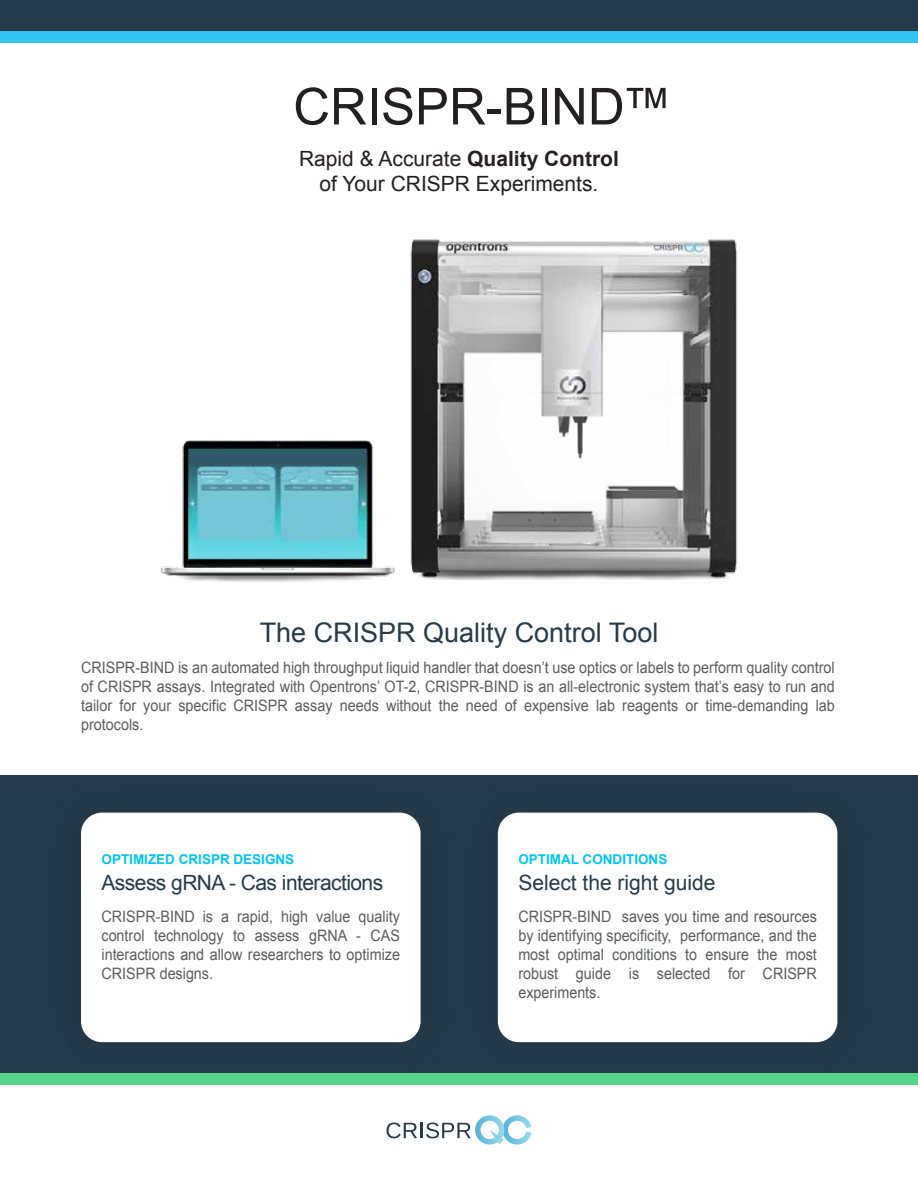
<style>
.page{position:relative;width:918px;height:1188px;background:#fff}
.page>*{position:absolute;margin:0;border:0;box-sizing:border-box;transform-origin:0 0}
.t1{font:51px "Arial";color:#241f20}
.t2{font:27px "Arial";color:#263a49}
.t3{font:21px/25.2px "Arial";color:#241f20;text-align:center}
.t4{font:21px "Arial";letter-spacing:-.025em;color:#263a49}
.t5{font:21px "Arial";color:#263a49}
.t6{font:15.75px/18.9px "Arial";color:#5a5b5b;text-align:justify;scale:.91 1}
.t7{font:700 13.5px "Arial";color:#00c5f3}
.s1{font-weight:700}
</style>
<div class="page">
<div style="left:0;top:775px;width:918px;height:308px;background:#263a49"></div>
<div style="left:0;top:1073px;width:918px;height:11px;background:#56d48b"></div>
<div style="left:498px;top:813px;width:339px;height:229px;background:#fff;border-radius:21px"></div>
<div style="left:81px;top:813px;width:340px;height:229px;background:#fff;border-radius:21px"></div>
<img style="left:160px;top:239px;width:577px;height:342px">
<div style="left:0;top:0;width:918px;height:34px;background:#263a49"></div>
<div style="left:0;top:31px;width:918px;height:12px;background:#32c5f0"></div>
<svg style="left:387px;top:1115px;width:144px;height:30px"></svg>
<h1 class="t1" style="left:293px;top:73px;width:380px">CRISPR-BIND™</h1>
<h3 class="t3" style="left:299px;top:146px;width:321px">Rapid &amp; Accurate <span class="s1">Quality Control </span>of Your CRISPR Experiments.</h3>
<h2 class="t2" style="left:260px;top:615px;width:400px">The CRISPR Quality Control Tool</h2>
<p class="t6" style="left:81px;top:659px;width:830px">CRISPR-BIND is an automated high throughput liquid handler that doesn’t use optics or labels to perform quality control of CRISPR assays. Integrated with Opentrons’ OT-2, CRISPR-BIND is an all-electronic system that’s easy to run and tailor for your specific CRISPR assay needs without the need of expensive lab reagents or time-demanding lab protocols.</p>
<p class="t7" style="left:102px;top:850px;width:194px">OPTIMIZED CRISPR DESIGNS</p>
<p class="t7" style="left:518px;top:850px;width:151px">OPTIMAL CONDITIONS</p>
<h3 class="t4" style="left:102px;top:869px;width:283px">Assess gRNA - Cas interactions</h3>
<h3 class="t5" style="left:518px;top:869px;width:199px">Select the right guide</h3>
<p class="t6" style="left:102px;top:907px;width:330px">CRISPR-BIND is a rapid, high value quality control technology to assess gRNA - CAS interactions and allow researchers to optimize CRISPR designs.</p>
<p class="t6" style="left:518px;top:907px;width:330px">CRISPR-BIND saves you time and resources by identifying specificity, performance, and the most optimal conditions to ensure the most robust guide is selected for CRISPR experiments.</p>
</div>
